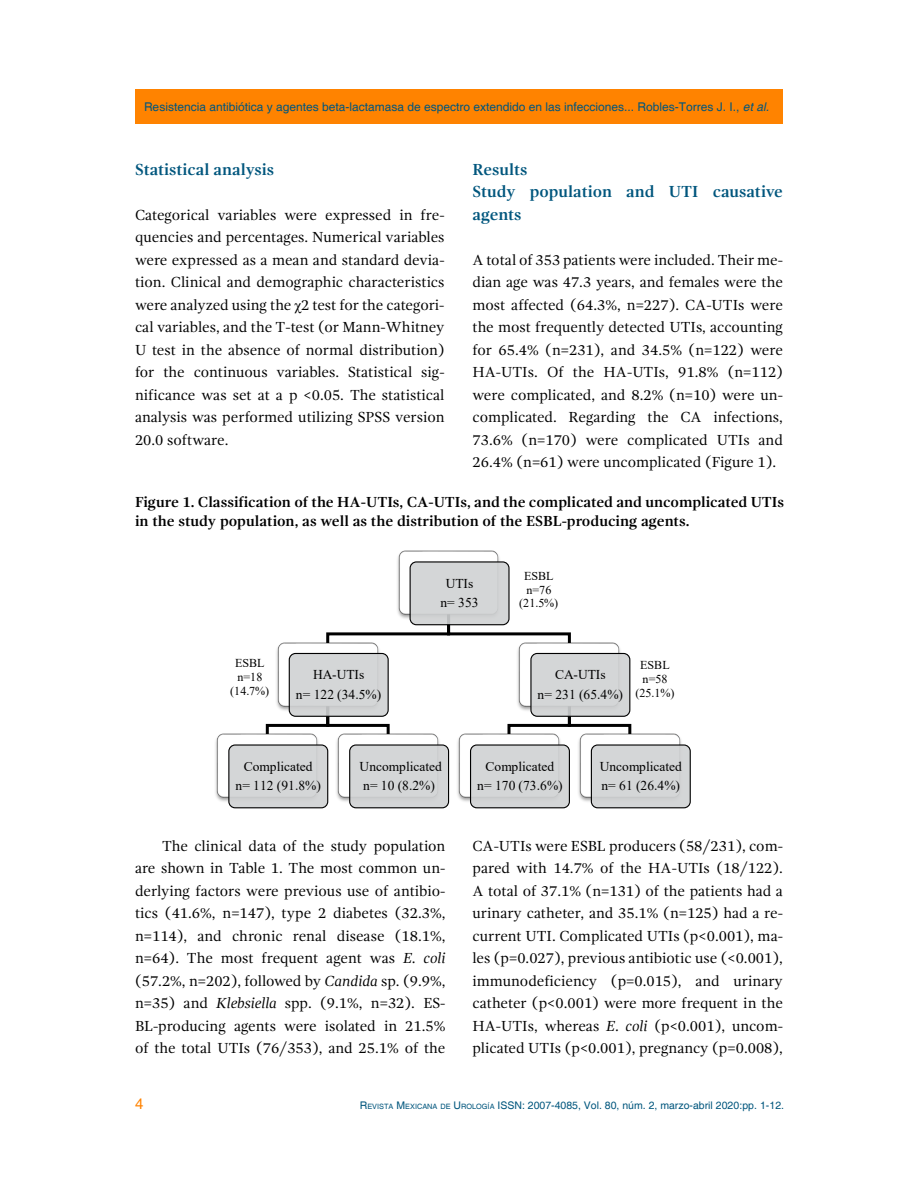
<style>
.page{position:relative;width:918px;height:1188px;background:#fff}
.page>*{position:absolute;margin:0;border:0;box-sizing:border-box;transform-origin:0 0}
.t1{font:700 16.5px/22.5px "Gandhi Serif";color:#00567d}
.t2{font:15px/22.5px "Gandhi Serif";color:#000;text-align:justify}
.t3{font:700 15px/19.5px "Gandhi Serif";color:#000}
.t4{font:15px "Helvetica";color:#ff8300}
.t5{font:13.5px/19.5px "Times";color:#000;text-align:center}
.t6{font:12px "Helvetica";color:#00567d}
.t7{font:12px/13.8px "Times";color:#000;text-align:center}
.t8{font:10.5px "Helvetica";color:#00567d}
.s1{font-style:italic}
.s2{font-family:"Times New Roman"}
.s3{font-style:inherit}
.s4{font-size:7.35px}
</style>
<div class="page">
<div style="left:135px;top:89px;width:648px;height:34px;background:#ff8300"></div>
<svg style="left:507px;top:714px;width:125px;height:18px"></svg>
<svg style="left:265px;top:713px;width:125px;height:19px"></svg>
<svg style="left:326px;top:622px;width:245px;height:18px"></svg>
<img style="left:397px;top:550px;width:103px;height:72px">
<div style="left:410px;top:562px;width:99px;height:63px;background:#d0d2d3;border-radius:6px"></div>
<div style="left:410px;top:561px;width:100px;height:64px;border:1px solid #000;border-radius:6px"></div>
<img style="left:276px;top:640px;width:106px;height:16px">
<div style="left:289px;top:653px;width:99px;height:63px;background:#d0d2d3;border-radius:6px"></div>
<div style="left:289px;top:653px;width:100px;height:64px;border:1px solid #000;border-radius:6px"></div>
<img style="left:215px;top:732px;width:104px;height:70px">
<div style="left:229px;top:745px;width:99px;height:63px;background:#d0d2d3;border-radius:6px"></div>
<div style="left:228px;top:744px;width:100px;height:64px;border:1px solid #000;border-radius:6px"></div>
<img style="left:336px;top:732px;width:104px;height:73px">
<div style="left:350px;top:745px;width:99px;height:63px;background:#d0d2d3;border-radius:6px"></div>
<div style="left:349px;top:744px;width:100px;height:64px;border:1px solid #000;border-radius:6px"></div>
<img style="left:517px;top:640px;width:107px;height:71px">
<div style="left:531px;top:653px;width:99px;height:63px;background:#d0d2d3;border-radius:6px"></div>
<div style="left:530px;top:653px;width:100px;height:64px;border:1px solid #000;border-radius:6px"></div>
<img style="left:457px;top:732px;width:104px;height:73px">
<div style="left:471px;top:745px;width:98px;height:63px;background:#d0d2d3;border-radius:6px"></div>
<div style="left:470px;top:744px;width:100px;height:64px;border:1px solid #000;border-radius:6px"></div>
<img style="left:578px;top:732px;width:104px;height:73px">
<div style="left:591px;top:745px;width:99px;height:63px;background:#d0d2d3;border-radius:6px"></div>
<div style="left:591px;top:744px;width:100px;height:64px;border:1px solid #000;border-radius:6px"></div>
<img style="left:276px;top:656px;width:16px;height:57px">
<img style="left:485px;top:569px;width:86px;height:56px">
<img style="left:627px;top:658px;width:4px;height:56px">
<p class="t6" style="left:144px;top:99px;width:627px">Resistencia antibiótica y agentes beta-lactamasa de espectro extendido en las infecciones... Robles-Torres J. I., <span class="s1">et al.</span></p>
<p class="t1" style="left:135px;top:158px;width:141px">Statistical analysis</p>
<p class="t2" style="left:135px;top:203px;width:311px">Categorical variables were expressed in fre&shy;quencies and percentages. Numerical variables were expressed as a mean and standard devia&shy;tion. Clinical and demographic characteristics were analyzed using the <span class="s2">χ</span>2 test for the categori&shy;cal variables, and the T-test (or Mann-Whitney U test in the absence of normal distribution) for the continuous variables. Statistical sig&shy;nificance was set at a p &lt;0.05. The statistical analysis was performed utilizing SPSS version 20.0 software.</p>
<p class="t1" style="left:472px;top:158px;width:312px">Results<br>Study population and UTI causative agents</p>
<p class="t2" style="left:472px;top:248px;width:312px">A total of 353 patients were included. Their me&shy;dian age was 47.3 years, and females were the most affected (64.3%, n=227). CA-UTIs were the most frequently detected UTIs, accounting for 65.4% (n=231), and 34.5% (n=122) were HA-UTIs. Of the HA-UTIs, 91.8% (n=112) were complicated, and 8.2% (n=10) were un&shy;complicated. Regarding the CA infections, 73.6% (n=170) were complicated UTIs and 26.4% (n=61) were uncomplicated (Figure 1).</p>
<p class="t3" style="left:135px;top:492px;width:651px">Figure 1. Classification of the HA-UTIs, CA-UTIs, and the complicated and uncomplicated UTIs in the study population, as well as the distribution of the ESBL-producing agents.</p>
<p class="t7" style="left:230px;top:656px;width:41px">ESBL n=18 (14.7%)</p>
<p class="t5" style="left:296px;top:665px;width:87px">HA-UTIs<br>n= 122 (34.5%)</p>
<p class="t5" style="left:440px;top:573px;width:40px">UTIs n= 353</p>
<p class="t7" style="left:519px;top:569px;width:41px">ESBL n=76 (21.5%)</p>
<p class="t5" style="left:538px;top:665px;width:87px">CA-UTIs<br>n= 231 (65.4%)</p>
<p class="t7" style="left:635px;top:658px;width:41px">ESBL n=58 (25.1%)</p>
<p class="t5" style="left:236px;top:756px;width:87px">Complicated n= 112 (91.8%)</p>
<p class="t5" style="left:360px;top:756px;width:84px;text-align:left">Uncomplicated n= 10 (8.2%)</p>
<p class="t5" style="left:477px;top:756px;width:87px">Complicated n= 170 (73.6%)</p>
<p class="t5" style="left:600px;top:756px;width:84px;text-align:left">Uncomplicated n= 61 (26.4%)</p>
<p class="t2" style="left:135px;top:835px;width:312px;text-indent:27px">The clinical data of the study population are shown in Table 1. The most common un&shy;derlying factors were previous use of antibio&shy;tics (41.6%, n=147), type 2 diabetes (32.3%, n=114), and chronic renal disease (18.1%, n=64). The most frequent agent was <span class="s1">E. coli </span>(57.2%, n=202), followed by <span class="s1">Candida</span> sp. (9.9%, n=35) and <span class="s1">Klebsiella</span> spp. (9.1%, n=32). ES-BL-producing agents were isolated in 21.5% of the total UTIs (76/353), and 25.1% of the</p>
<p class="t2" style="left:472px;top:835px;width:312px">CA-UTIs were ESBL producers (58/231), com&shy;pared with 14.7% of the HA-UTIs (18/122).<br>A total of 37.1% (n=131) of the patients had a urinary catheter, and 35.1% (n=125) had a re&shy;current UTI. Complicated UTIs (p&lt;0.001), ma&shy;les (p=0.027), previous antibiotic use (&lt;0.001), immunodeficiency (p=0.015), and urinary catheter (p&lt;0.001) were more frequent in the HA-UTIs, whereas <span class="s1">E. coli</span> (p&lt;0.001), uncom&shy;plicated UTIs (p&lt;0.001), pregnancy (p=0.008),</p>
<p class="t4" style="left:135px;top:1095px;width:10px">4</p>
<p class="t8" style="left:360px;top:1099px;width:426px"><span class="s3">R</span><span class="s4">EVISTA</span> <span class="s3">M</span><span class="s4">EXICANA DE</span> <span class="s3">U</span><span class="s4">ROLOGÍA</span> ISSN: 2007-4085, Vol. 80, núm. 2, marzo-abril 2020:pp. 1-12.</p>
</div>
